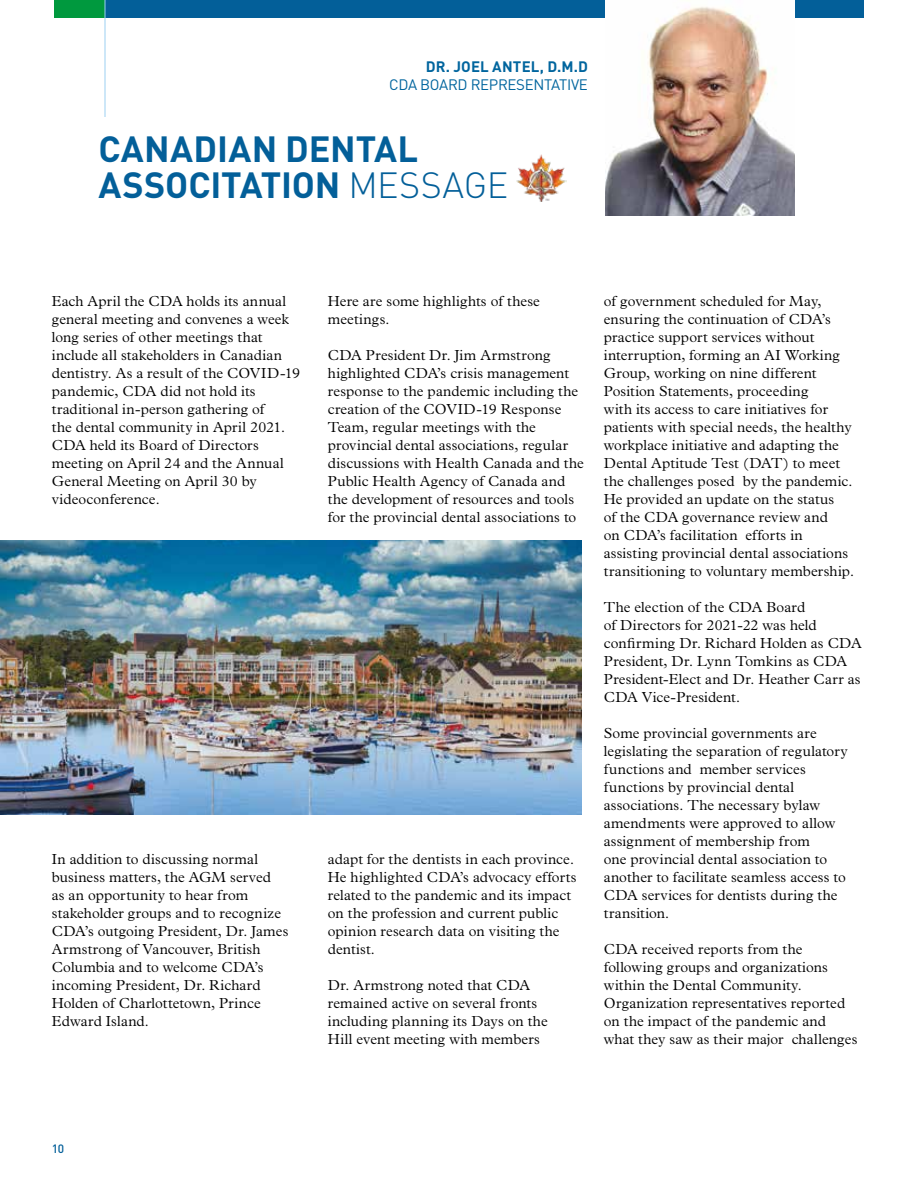
<style>
.page{position:relative;width:918px;height:1188px;background:#fff}
.page>*{position:absolute;margin:0;border:0;box-sizing:border-box;transform-origin:0 0}
.t1{font:700 36px/36px "DINOT";color:#035f99}
.t2{font:15px "DINOT";letter-spacing:-.02em;color:#00659e}
.t3{font:700 15px "DINOT";letter-spacing:.01em;color:#00659e}
.t4{font:300 14.7px/18px "Plantin Std";letter-spacing:.01em;color:#000}
.t5{font:500 12px "DINOT";color:#035f99}
.s1{font-weight:300}
</style>
<div class="page">
<img style="left:517px;top:154px;width:49px;height:48px">
<div style="left:54px;top:0;width:51px;height:18px;background:#00993e"></div>
<div style="left:105px;top:0;width:759px;height:18px;background:#035f99"></div>
<hr style="left:105px;top:0;width:1px;height:117px;background:#9cd0f2">
<img style="left:606px;top:0;width:189px;height:216px">
<img style="left:0;top:540px;width:581px;height:274px">
<p class="t3" style="left:426px;top:57px;width:163px">DR. JOEL ANTEL, D.M.D</p>
<p class="t2" style="left:389px;top:75px;width:200px">CDA BOARD REPRESENTATIVE</p>
<h1 class="t1" style="left:98px;top:130px;width:411px">CANADIAN DENTAL<br>ASSOCITATION <span class="s1">MESSAGE</span></h1>
<p class="t4" style="left:52px;top:292px;width:250px">Each April the CDA holds its annual general meeting and convenes a week long series of other meetings that include all stakeholders in Canadian dentistry. As a result of the COVID-19 pandemic, CDA did not hold its traditional in-person gathering of<br>the dental community in April 2021.<br>CDA held its Board of Directors meeting on April 24 and the Annual<br>General Meeting on April 30 by videoconference.</p>
<p class="t4" style="left:52px;top:850px;width:238px">In addition to discussing normal business matters, the AGM served<br>as an opportunity to hear from stakeholder groups and to recognize<br>CDA’s outgoing President, Dr. James<br>Armstrong of Vancouver, British<br>Columbia and to welcome CDA’s incoming President, Dr. Richard<br>Holden of Charlottetown, Prince<br>Edward Island.</p>
<p class="t4" style="left:328px;top:292px;width:214px">Here are some highlights of these meetings.</p>
<p class="t4" style="left:328px;top:346px;width:258px">CDA President Dr. Jim Armstrong highlighted CDA’s crisis management response to the pandemic including the creation of the COVID-19 Response Team, regular meetings with the provincial dental associations, regular discussions with Health Canada and the Public Health Agency of Canada and the development of resources and tools for the provincial dental associations to</p>
<p class="t4" style="left:328px;top:850px;width:250px">adapt for the dentists in each province.<br>He highlighted CDA’s advocacy efforts related to the pandemic and its impact on the profession and current public opinion research data on visiting the dentist.</p>
<p class="t4" style="left:328px;top:976px;width:221px">Dr. Armstrong noted that CDA remained active on several fronts including planning its Days on the<br>Hill event meeting with members</p>
<p class="t4" style="left:604px;top:292px;width:252px">of government scheduled for May, ensuring the continuation of CDA’s practice support services without interruption, forming an AI Working Group, working on nine different Position Statements, proceeding<br>with its access to care initiatives for patients with special needs, the healthy workplace initiative and adapting the Dental Aptitude Test (DAT) to meet the challenges posed by the pandemic.<br>He provided an update on the status<br>of the CDA governance review and<br>on CDA’s facilitation efforts in assisting provincial dental associations transitioning to voluntary membership.</p>
<p class="t4" style="left:604px;top:598px;width:259px">The election of the CDA Board<br>of Directors for 2021-22 was held confirming Dr. Richard Holden as CDA<br>President, Dr. Lynn Tomkins as CDA<br>President-Elect and Dr. Heather Carr as<br>CDA Vice-President.</p>
<p class="t4" style="left:604px;top:724px;width:245px">Some provincial governments are legislating the separation of regulatory functions and member services functions by provincial dental associations. The necessary bylaw amendments were approved to allow assignment of membership from<br>one provincial dental association to another to facilitate seamless access to CDA services for dentists during the transition.</p>
<p class="t4" style="left:604px;top:940px;width:255px">CDA received reports from the following groups and organizations within the Dental Community.<br>Organization representatives reported on the impact of the pandemic and what they saw as their major challenges</p>
<p class="t5" style="left:52px;top:1141px;width:14px">10</p>
</div>
